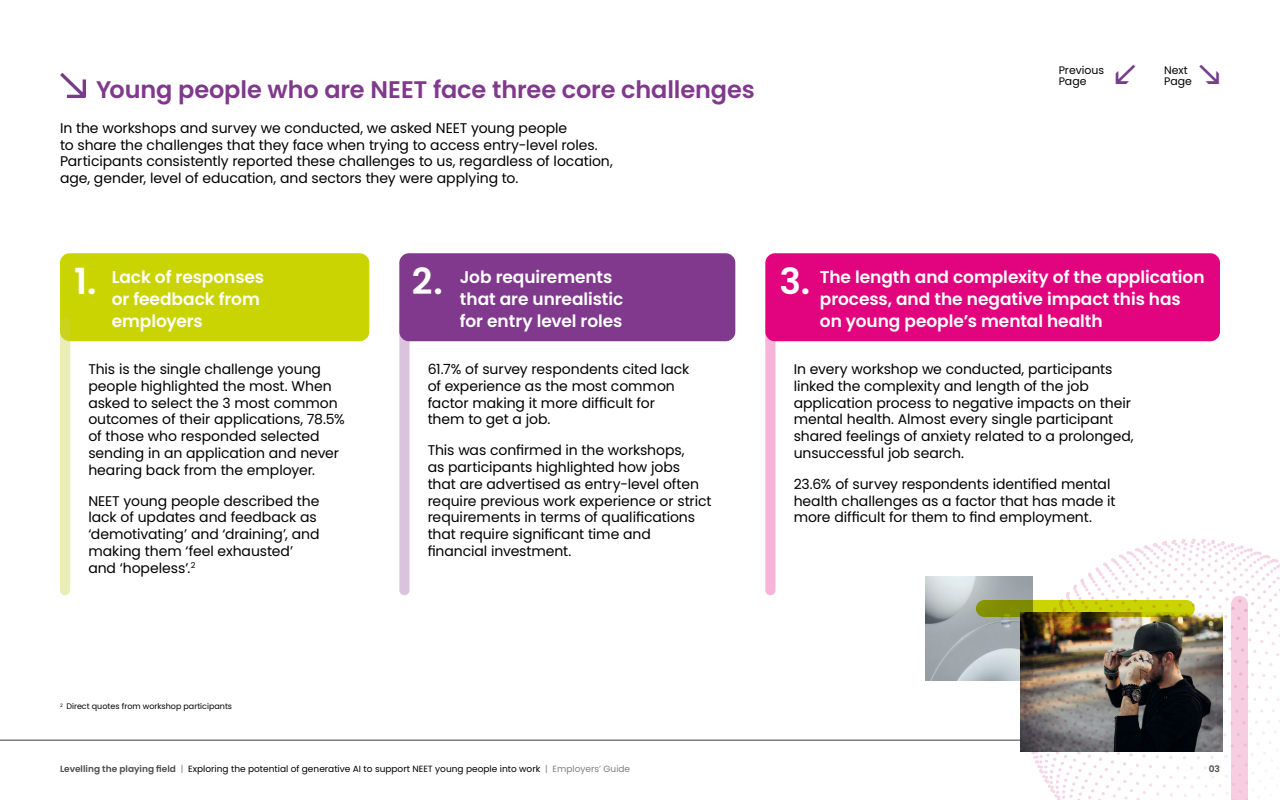
<style>
.page{position:relative;width:1280px;height:800px;background:#fff}
.page>*{position:absolute;margin:0;border:0;box-sizing:border-box;transform-origin:0 0}
.t1{font:600 36px "Poppins";color:#fff}
.t2{font:600 24px "Poppins";letter-spacing:-.005em;color:#80398d}
.t3{font:600 17px/22px "Poppins";letter-spacing:-.005em;color:#fff}
.t4{font:14px/16.8px "Poppins";letter-spacing:-.005em;color:#000}
.t5{font:10.9px/10.9px "Poppins";color:#000}
.t6{font:9px "Poppins";color:#000}
.t7{font:600 9px "Poppins";color:#4d4d4d}
.t8{font:8px "Poppins";color:#000}
.s1{color:#773d89}
.s2{font-weight:600;color:#4d4d4d}
.s3{color:#808080}
</style>
<div class="page">
<div style="left:60px;top:253px;width:309px;height:88px;background:#cad403;border-radius:10px"></div>
<div style="left:399px;top:253px;width:336px;height:88px;background:#80398d;border-radius:10px"></div>
<div style="left:765px;top:253px;width:455px;height:88px;background:#e1047e;border-radius:10px"></div>
<hr style="left:0;top:740px;width:1220px;height:1px;background:#3c3c3c">
<svg style="left:60px;top:318px;width:10px;height:277px;background:#e7eba9"></svg>
<svg style="left:399px;top:318px;width:11px;height:277px;background:#d5bdd9"></svg>
<svg style="left:765px;top:318px;width:11px;height:277px;background:#f5acd4"></svg>
<svg style="left:60px;top:73px;width:26px;height:25px"></svg>
<img style="left:926px;top:576px;width:97px;height:104px">
<img style="left:1023px;top:539px;width:257px;height:261px">
<h2 class="t2" style="left:96px;top:76px;width:660px">Young people who are NEET face three core challenges</h2>
<p class="t4" style="left:60px;top:120px;width:554px">In the workshops and survey we conducted, we asked NEET young people<br>to share the challenges that they face when trying to access entry-level roles.<br>Participants consistently reported these challenges to us, regardless of location, age, gender, level of education, and sectors they were applying to.</p>
<p class="t5" style="left:1059px;top:65px;width:47px">Previous<br>Page</p>
<p class="t5" style="left:1164px;top:65px;width:29px;text-indent:-51px"><span class="s1">●</span> Next<br>Page</p>
<h1 class="t1" style="left:74px;top:261px;width:24px">1.</h1>
<h1 class="t1" style="left:412px;top:261px;width:32px">2.</h1>
<h1 class="t1" style="left:780px;top:261px;width:32px">3.</h1>
<p class="t3" style="left:112px;top:266px;width:154px">Lack of responses or feedback from employers</p>
<p class="t3" style="left:460px;top:266px;width:165px">Job requirements that are unrealistic for entry level roles</p>
<p class="t3" style="left:820px;top:266px;width:386px">The length and complexity of the application process, and the negative impact this has on young people’s mental health</p>
<p class="t4" style="left:88px;top:361px;width:258px">This is the single challenge young people highlighted the most. When asked to select the 3 most common outcomes of their applications, 78.5% of those who responded selected sending in an application and never hearing back from the employer.</p>
<p class="t4" style="left:88px;top:492px;width:233px">NEET young people described the lack of updates and feedback as ‘demotivating’ and ‘draining’, and making them ‘feel exhausted’ and ‘hopeless’.<sup>2</sup></p>
<p class="t8" style="left:60px;top:702px;width:174px"><sup>2</sup> Direct quotes from workshop participants</p>
<p class="t4" style="left:428px;top:361px;width:263px">61.7% of survey respondents cited lack of experience as the most common factor making it more difficult for them to get a job.</p>
<p class="t4" style="left:428px;top:442px;width:285px">This was confirmed in the workshops,<br>as participants highlighted how jobs that are advertised as entry-level often require previous work experience or strict requirements in terms of qualifications that require significant time and financial investment.</p>
<p class="t6" style="left:60px;top:764px;width:572px"><span class="s2">Levelling the playing field</span> <span class="s3">|</span> Exploring the potential of generative AI to support NEET young people into work <span class="s3">| Employers’ Guide</span></p>
<p class="t4" style="left:794px;top:361px;width:342px">In every workshop we conducted, participants linked the complexity and length of the job application process to negative impacts on their mental health. Almost every single participant shared feelings of anxiety related to a prolonged, unsuccessful job search.</p>
<p class="t4" style="left:794px;top:476px;width:323px">23.6% of survey respondents identified mental health challenges as a factor that has made it more difficult for them to find employment.</p>
<p class="t7" style="left:1209px;top:764px;width:13px">03</p>
</div>
